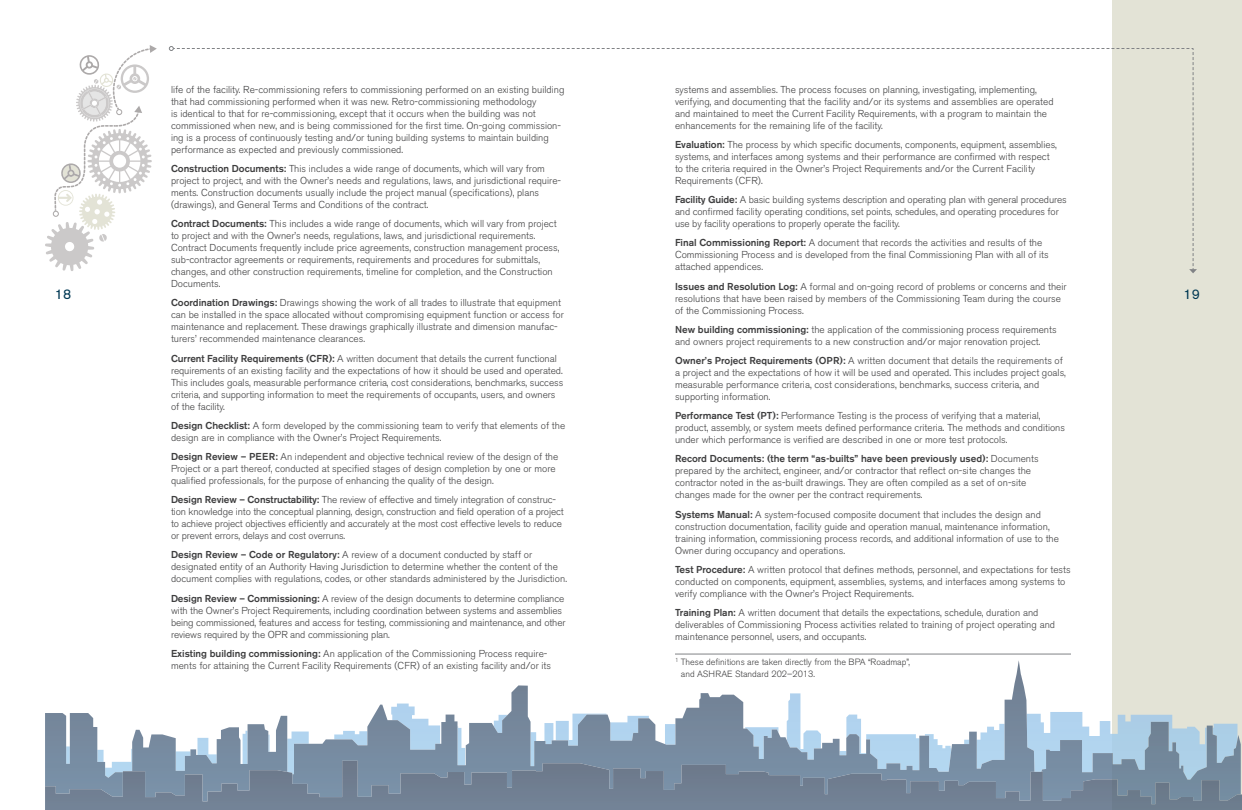
<style>
.page{position:relative;width:1242px;height:810px;background:#fff}
.page>*{position:absolute;margin:0;border:0;box-sizing:border-box;transform-origin:0 0}
.t1{font:14px "Akzidenz Grotesk BE";color:#013954}
.t2{font:300 10px/12px "Akzidenz Grotesk BE";color:#3e3e3f}
.Footnote{font:300 9px/12px "Akzidenz Grotesk BE";color:#3e3e3f}
.s1{font-weight:500}
</style>
<div class="page">
<div style="left:1112px;top:0;width:130px;height:810px;background:#e3e3d6"></div>
<svg style="left:45px;top:45px;width:112px;height:226px"></svg>
<svg style="left:1151px;top:714px;width:87px;height:47px"></svg>
<svg style="left:45px;top:660px;width:1106px;height:101px"></svg>
<svg style="left:45px;top:761px;width:1197px;height:49px;background:#75879c"></svg>
<svg style="left:169px;top:46px;width:1028px;height:227px"></svg>
<hr style="left:675px;top:654px;width:396px;height:1px;background:#808285">
<p class="t2" style="left:171px;top:84px;width:395px">life of the facility. Re-commissioning refers to commissioning performed on an existing building that had commissioning performed when it was new. Retro-commissioning methodology<br>is identical to that for re-commissioning, except that it occurs when the building was not commissioned when new, and is being commissioned for the first time. On-going commission&shy;ing is a process of continuously testing and/or tuning building systems to maintain building performance as expected and previously commissioned.</p>
<p class="t2" style="left:171px;top:163px;width:392px"><span class="s1">Construction Documents:</span> This includes a wide range of documents, which will vary from project to project, and with the Owner’s needs and regulations, laws, and jurisdictional require&shy;ments. Construction documents usually include the project manual (specifications), plans (drawings), and General Terms and Conditions of the contract.</p>
<p class="t2" style="left:171px;top:218px;width:390px"><span class="s1">Contract Documents:</span> This includes a wide range of documents, which will vary from project to project and with the Owner’s needs, regulations, laws, and jurisdictional requirements.<br>Contract Documents frequently include price agreements, construction management process, sub-contractor agreements or requirements, requirements and procedures for submittals, changes, and other construction requirements, timeline for completion, and the Construction Documents.</p>
<p class="t2" style="left:171px;top:297px;width:394px"><span class="s1">Coordination Drawings:</span> Drawings showing the work of all trades to illustrate that equipment can be installed in the space allocated without compromising equipment function or access for maintenance and replacement. These drawings graphically illustrate and dimension manufac&shy;turers’ recommended maintenance clearances.</p>
<p class="t2" style="left:171px;top:352px;width:394px"><span class="s1">Current Facility Requirements (CFR):</span> A written document that details the current functional requirements of an existing facility and the expectations of how it should be used and operated.<br>This includes goals, measurable performance criteria, cost considerations, benchmarks, success criteria, and supporting information to meet the requirements of occupants, users, and owners of the facility.</p>
<p class="t2" style="left:171px;top:420px;width:396px"><span class="s1">Design Checklist:</span> A form developed by the commissioning team to verify that elements of the design are in compliance with the Owner’s Project Requirements.</p>
<p class="t2" style="left:171px;top:451px;width:389px"><span class="s1">Design Review – PEER:</span> An independent and objective technical review of the design of the<br>Project or a part thereof, conducted at specified stages of design completion by one or more qualified professionals, for the purpose of enhancing the quality of the design.</p>
<p class="t2" style="left:171px;top:494px;width:394px"><span class="s1">Design Review – Constructability:</span> The review of effective and timely integration of construc&shy;tion knowledge into the conceptual planning, design, construction and field operation of a project to achieve project objectives efficiently and accurately at the most cost effective levels to reduce or prevent errors, delays and cost overruns.</p>
<p class="t2" style="left:171px;top:549px;width:398px"><span class="s1">Design Review – Code or Regulatory:</span> A review of a document conducted by staff or designated entity of an Authority Having Jurisdiction to determine whether the content of the document complies with regulations, codes, or other standards administered by the Jurisdiction.</p>
<p class="t2" style="left:171px;top:592px;width:396px"><span class="s1">Design Review – Commissioning:</span> A review of the design documents to determine compliance with the Owner’s Project Requirements, including coordination between systems and assemblies being commissioned, features and access for testing, commissioning and maintenance, and other reviews required by the OPR and commissioning plan.</p>
<p class="t2" style="left:171px;top:648px;width:382px"><span class="s1">Existing building commissioning:</span> An application of the Commissioning Process require&shy;ments for attaining the Current Facility Requirements (CFR) of an existing facility and/or its</p>
<p class="t2" style="left:675px;top:84px;width:380px">systems and assemblies. The process focuses on planning, investigating, implementing, verifying, and documenting that the facility and/or its systems and assemblies are operated and maintained to meet the Current Facility Requirements, with a program to maintain the enhancements for the remaining life of the facility.</p>
<p class="t2" style="left:675px;top:139px;width:383px"><span class="s1">Evaluation:</span> The process by which specific documents, components, equipment, assemblies, systems, and interfaces among systems and their performance are confirmed with respect to the criteria required in the Owner’s Project Requirements and/or the Current Facility Requirements (CFR).</p>
<p class="t2" style="left:675px;top:194px;width:393px"><span class="s1">Facility Guide:</span> A basic building systems description and operating plan with general procedures and confirmed facility operating conditions, set points, schedules, and operating procedures for use by facility operations to properly operate the facility.</p>
<p class="t2" style="left:675px;top:237px;width:375px"><span class="s1">Final Commissioning Report:</span> A document that records the activities and results of the<br>Commissioning Process and is developed from the final Commissioning Plan with all of its attached appendices.</p>
<p class="t2" style="left:675px;top:280px;width:393px"><span class="s1">Issues and Resolution Log:</span> A formal and on-going record of problems or concerns and their resolutions that have been raised by members of the Commissioning Team during the course of the Commissioning Process.</p>
<p class="t2" style="left:675px;top:324px;width:383px"><span class="s1">New building commissioning:</span> the application of the commissioning process requirements and owners project requirements to a new construction and/or major renovation project.</p>
<p class="t2" style="left:675px;top:355px;width:392px"><span class="s1">Owner’s Project Requirements (OPR):</span> A written document that details the requirements of a project and the expectations of how it will be used and operated. This includes project goals, measurable performance criteria, cost considerations, benchmarks, success criteria, and supporting information.</p>
<p class="t2" style="left:675px;top:410px;width:392px"><span class="s1">Performance Test (PT):</span> Performance Testing is the process of verifying that a material, product, assembly, or system meets defined performance criteria. The methods and conditions under which performance is verified are described in one or more test protocols.</p>
<p class="t2" style="left:675px;top:453px;width:365px"><span class="s1">Record Documents: (the term “as-builts” have been previously used):</span> Documents prepared by the architect, engineer, and/or contractor that reflect on-site changes the contractor noted in the as-built drawings. They are often compiled as a set of on-site changes made for the owner per the contract requirements.</p>
<p class="t2" style="left:675px;top:508px;width:386px"><span class="s1">Systems Manual:</span> A system-focused composite document that includes the design and construction documentation, facility guide and operation manual, maintenance information, training information, commissioning process records, and additional information of use to the Owner during occupancy and operations.</p>
<p class="t2" style="left:675px;top:564px;width:397px"><span class="s1">Test Procedure:</span> A written protocol that defines methods, personnel, and expectations for tests conducted on components, equipment, assemblies, systems, and interfaces among systems to verify compliance with the Owner’s Project Requirements.</p>
<p class="t2" style="left:675px;top:607px;width:382px"><span class="s1">Training Plan:</span> A written document that details the expectations, schedule, duration and deliverables of Commissioning Process activities related to training of project operating and maintenance personnel, users, and occupants.</p>
<p class="Footnote" style="left:681px;top:657px;width:231px;text-indent:-6px"><sup>1</sup> These definitions are taken directly from the BPA “Roadmap”, and ASHRAE Standard 202–2013.</p>
<h1 class="t1" style="left:55px;top:286px;width:18px">18</h1>
<h1 class="t1" style="left:1184px;top:286px;width:18px">19</h1>
</div>
